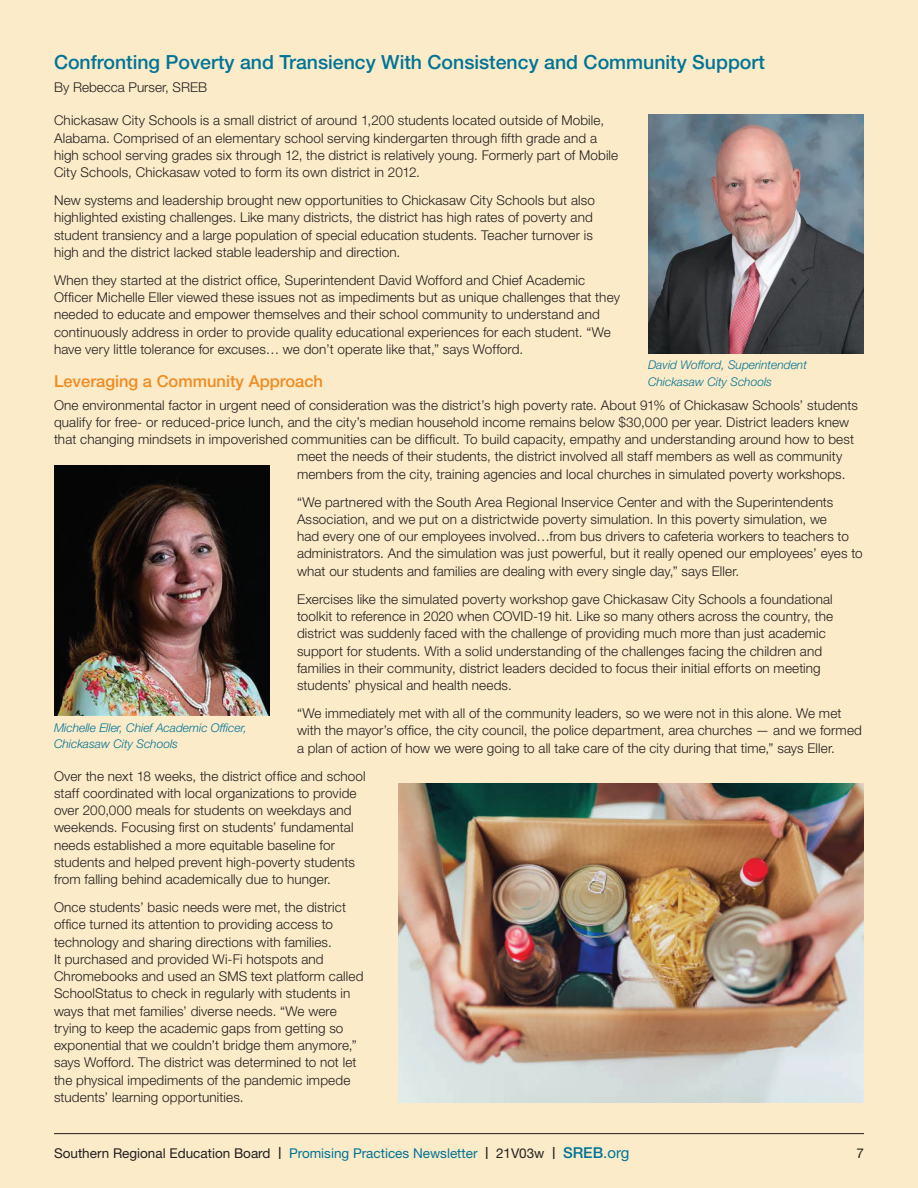
<style>
.page{position:relative;width:918px;height:1188px;background:#fbebc8}
.page>*{position:absolute;margin:0;border:0;box-sizing:border-box;transform-origin:0 0}
.t1{font:500 19.5px "Helvetica Neue";color:#007497}
.t2{font:500 16.5px "Helvetica Neue";color:#f08b21}
.t3{font:300 13.5px/17.2px "Helvetica Neue";letter-spacing:.01em;color:#231f20}
.t4{font:13.5px "Helvetica Neue";color:#231f20}
.t5{font:italic 300 12px/16.5px "Helvetica Neue";color:#007497}
.s1{font-size:16.8px}
.s2{color:#007497}
.s3{font-weight:500;font-size:15px;color:#007497}
.s4{font-size:15px;color:#007497}
</style>
<div class="page">
<hr style="left:54px;top:1133px;width:810px;height:1px;background:#231f20">
<img style="left:648px;top:115px;width:216px;height:238px">
<img style="left:54px;top:466px;width:216px;height:250px">
<img style="left:398px;top:783px;width:466px;height:319px">
<h1 class="t1" style="left:54px;top:51px;width:712px">Confronting Poverty and Transiency With Consistency and Community Support</h1>
<p class="t3" style="left:54px;top:79px;width:155px">By Rebecca Purser, SREB</p>
<p class="t3" style="left:54px;top:112px;width:566px">Chickasaw City Schools is a small district of around 1,200 students located outside of Mobile, Alabama. Comprised of an elementary school serving kindergarten through fifth grade and a high school serving grades six through 12, the district is relatively young. Formerly part of Mobile City Schools, Chickasaw voted to form its own district in 2012.</p>
<p class="t3" style="left:54px;top:191px;width:542px">New systems and leadership brought new opportunities to Chickasaw City Schools but also highlighted existing challenges. Like many districts, the district has high rates of poverty and student transiency and a large population of special education students. Teacher turnover is high and the district lacked stable leadership and direction.</p>
<p class="t3" style="left:54px;top:271px;width:567px">When they started at the district office, Superintendent David Wofford and Chief Academic Officer Michelle Eller viewed these issues not as impediments but as unique challenges that they needed to educate and empower themselves and their school community to understand and continuously address in order to provide quality educational experiences for each student. “We have very little tolerance for excuses… we don’t operate like that,” says Wofford.</p>
<p class="t2" style="left:54px;top:371px;width:270px">Leveraging a Community Approach</p>
<p class="t3" style="left:54px;top:396px;width:806px">One environmental factor in urgent need of consideration was the district’s high poverty rate. About 91% of Chickasaw Schools’ students</p>
<p class="t3" style="left:54px;top:413px;width:797px">qualify for free- or reduced-price lunch, and the city’s median household income remains below $30,000 per year. District leaders knew</p>
<p class="t3" style="left:54px;top:430px;width:802px">that changing mindsets in impoverished communities can be difficult. To build capacity, empathy and understanding around how to best</p>
<p class="t3" style="left:297px;top:448px;width:547px">meet the needs of their students, the district involved all staff members as well as community</p>
<p class="t3" style="left:297px;top:465px;width:550px">members from the city, training agencies and local churches in simulated poverty workshops.</p>
<p class="t3" style="left:297px;top:493px;width:567px">“We partnered with the South Area Regional Inservice Center and with the Superintendents Association, and we put on a districtwide poverty simulation. In this poverty simulation, we<br>had every one of our employees involved…from bus drivers to cafeteria workers to teachers to administrators. And the simulation was just powerful, but it really opened our employees’ eyes to what our students and families are dealing with every single day,” says Eller.</p>
<p class="t3" style="left:297px;top:590px;width:538px">Exercises like the simulated poverty workshop gave Chickasaw City Schools a foundational toolkit to reference in 2020 when COVID-19 hit. Like so many others across the country, the district was suddenly faced with the challenge of providing much more than just academic support for students. With a solid understanding of the challenges facing the children and families in their community, district leaders decided to focus their initial efforts on meeting students’ physical and health needs.</p>
<p class="t3" style="left:297px;top:704px;width:566px">“We immediately met with all of the community leaders, so we were not in this alone. We met with the mayor’s office, the city council, the police department, area churches — and we formed a plan of action of how we were going to all take care of the city during that time,” says Eller.</p>
<p class="t3" style="left:54px;top:767px;width:313px">Over the next 18 weeks, the district office and school staff coordinated with local organizations to provide over 200,000 meals for students on weekdays and weekends. Focusing first on students’ fundamental needs established a more equitable baseline for students and helped prevent high-poverty students from falling behind academically due to hunger.</p>
<p class="t3" style="left:54px;top:898px;width:311px">Once students’ basic needs were met, the district office turned its attention to providing access to technology and sharing directions with families.<br>It purchased and provided Wi-Fi hotspots and Chromebooks and used an SMS text platform called SchoolStatus to check in regularly with students in ways that met families’ diverse needs. “We were trying to keep the academic gaps from getting so exponential that we couldn’t bridge them anymore,” says Wofford. The district was determined to not let the physical impediments of the pandemic impede students’ learning opportunities.</p>
<p class="t5" style="left:648px;top:357px;width:160px">David Wofford, Superintendent<br>Chickasaw City Schools</p>
<p class="t5" style="left:54px;top:719px;width:194px">Michelle Eller, Chief Academic Officer,<br>Chickasaw City Schools</p>
<p class="t4" style="left:54px;top:1145px;width:577px">Southern Regional Education Board <span class="s1">I</span> <span class="s2">Promising Practices Newsletter</span> <span class="s1">I</span> 21V03w <span class="s1">I</span> <span class="s3">SREB</span><span class="s4">.org</span></p>
<p class="t4" style="left:856px;top:1145px;width:9px">7</p>
</div>
